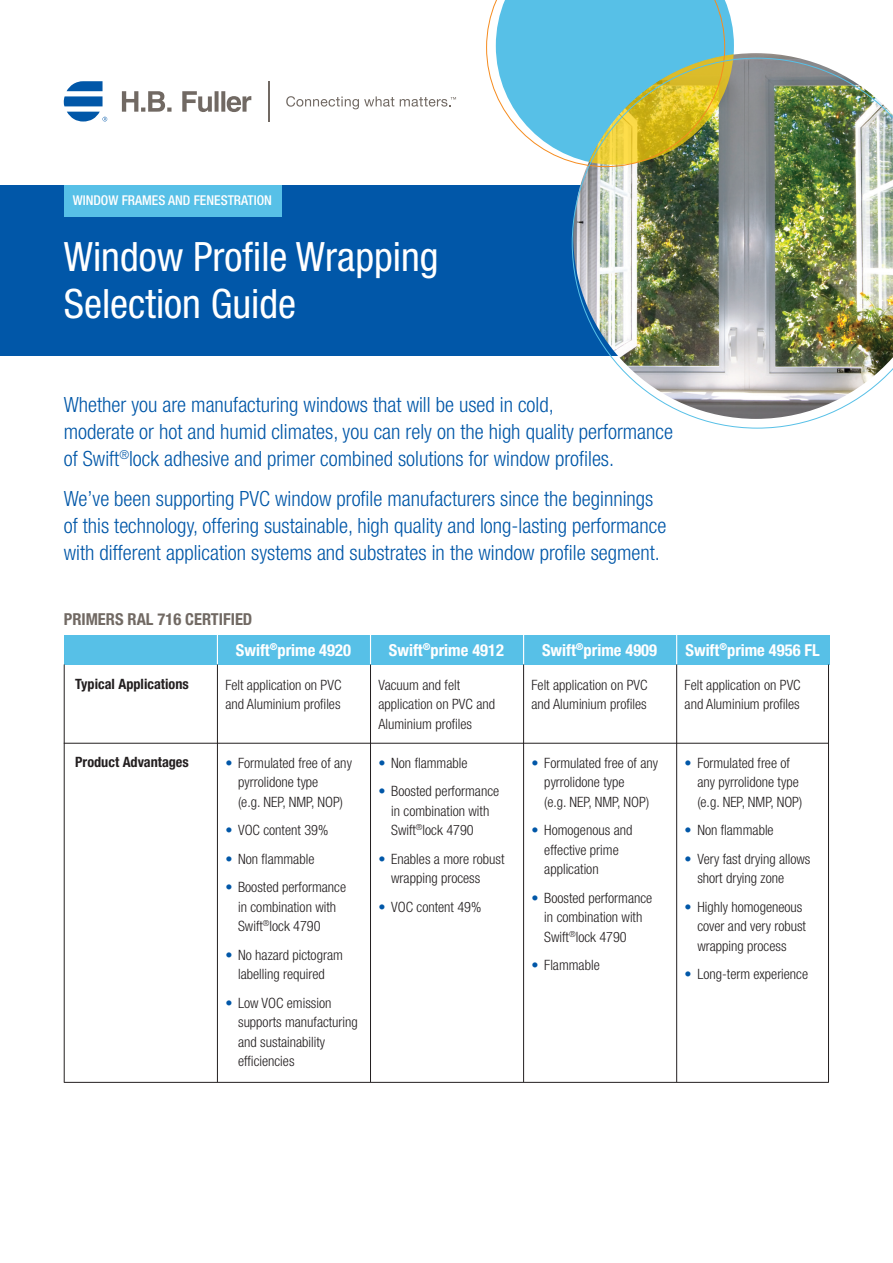
<style>
.page{position:relative;width:893px;height:1263px;background:#fff}
.page>*{position:absolute;margin:0;border:0;box-sizing:border-box;transform-origin:0 0}
.t1{font:condensed 40.5px/46.5px "Helvetica Neue";color:#fff}
.t2{font:300 condensed 21px/27px "Helvetica Neue";color:#0157a8}
.t3{font:700 condensed 16.5px "Helvetica Neue";color:#fff}
.t4{font:700 condensed 16.5px "Helvetica Neue";color:#716963}
.t5{font:300 condensed 14.25px/19.5px "Helvetica Neue";color:#231f20}
.t6{font:700 condensed 14.25px "Helvetica Neue";color:#231f20}
.t7{font:500 condensed 13.5px "Helvetica Neue";color:#fff}
.s1{color:#0157a8}
</style>
<div class="page">
<div style="left:0;top:185px;width:651px;height:170px;background:#0157a8"></div>
<div style="left:64px;top:185px;width:218px;height:32px;background:#57c0e7"></div>
<svg style="left:486px;top:0;width:248px;height:163px"></svg>
<img style="left:572px;top:58px;width:321px;height:370px">
<div style="left:64px;top:635px;width:765px;height:29px;background:#57c0e7"></div>
<svg style="left:217px;top:635px;width:1px;height:29px"></svg>
<svg style="left:370px;top:635px;width:1px;height:29px"></svg>
<svg style="left:523px;top:635px;width:1px;height:29px"></svg>
<svg style="left:676px;top:635px;width:1px;height:29px"></svg>
<hr style="left:217px;top:664px;width:1px;height:418px;background:#231f20">
<hr style="left:370px;top:664px;width:1px;height:418px;background:#231f20">
<hr style="left:523px;top:664px;width:1px;height:418px;background:#231f20">
<hr style="left:676px;top:664px;width:1px;height:418px;background:#231f20">
<hr style="left:64px;top:664px;width:1px;height:418px;background:#231f20">
<hr style="left:828px;top:664px;width:1px;height:418px;background:#231f20">
<hr style="left:64px;top:743px;width:765px;height:1px;background:#231f20">
<hr style="left:64px;top:1082px;width:765px;height:1px;background:#231f20">
<svg style="left:122px;top:91px;width:129px;height:21px"></svg>
<svg style="left:286px;top:96px;width:108px;height:13px"></svg>
<svg style="left:400px;top:97px;width:56px;height:10px"></svg>
<hr style="left:268px;top:81px;width:2px;height:41px;background:#716963">
<svg style="left:64px;top:81px;width:43px;height:41px"></svg>
<p class="t7" style="left:73px;top:192px;width:201px">WINDOW FRAMES AND FENESTRATION</p>
<h1 class="t1" style="left:64px;top:233px;width:376px">Window Profile Wrapping<br>Selection Guide</h1>
<h2 class="t2" style="left:64px;top:391px;width:611px">Whether you are manufacturing windows that will be used in cold,<br>moderate or hot and humid climates, you can rely on the high quality performance of Swift<sup>®</sup>lock adhesive and primer combined solutions for window profiles.</h2>
<p class="t2" style="left:64px;top:485px;width:604px">We’ve been supporting PVC window profile manufacturers since the beginnings of this technology, offering sustainable, high quality and long-lasting performance with different application systems and substrates in the window profile segment.</p>
<p class="t4" style="left:64px;top:609px;width:190px">PRIMERS RAL 716 CERTIFIED</p>
<p class="t6" style="left:75px;top:676px;width:115px">Typical Applications</p>
<p class="t6" style="left:75px;top:754px;width:115px">Product Advantages</p>
<p class="t3" style="left:236px;top:640px;width:117px">Swift<sup>®</sup>prime 4920</p>
<p class="t3" style="left:389px;top:640px;width:117px">Swift<sup>®</sup>prime 4912</p>
<p class="t3" style="left:542px;top:640px;width:117px">Swift<sup>®</sup>prime 4909</p>
<p class="t3" style="left:685px;top:640px;width:136px">Swift<sup>®</sup>prime 4956 FL</p>
<p class="t5" style="left:225px;top:675px;width:118px">Felt application on PVC and Aluminium profiles</p>
<p class="t5" style="left:238px;top:753px;width:115px;text-indent:-13px"><span class="s1">•</span> Formulated free of any pyrrolidone type<br>(e.g. NEP, NMP, NOP)</p>
<p class="t5" style="left:225px;top:820px;width:104px"><span class="s1">•</span> VOC content 39%</p>
<p class="t5" style="left:225px;top:849px;width:91px"><span class="s1">•</span> Non flammable</p>
<p class="t5" style="left:238px;top:877px;width:109px;text-indent:-13px"><span class="s1">•</span> Boosted performance in combination with<br>Swift<sup>®</sup>lock 4790</p>
<p class="t5" style="left:225px;top:945px;width:119px;text-align:center"><span class="s1">•</span> No hazard pictogram labelling required</p>
<p class="t5" style="left:238px;top:993px;width:121px;text-indent:-13px"><span class="s1">•</span> Low VOC emission supports manufacturing and sustainability efficiencies</p>
<p class="t5" style="left:378px;top:675px;width:118px">Vacuum and felt application on PVC and<br>Aluminium profiles</p>
<p class="t5" style="left:378px;top:753px;width:91px"><span class="s1">•</span> Non flammable</p>
<p class="t5" style="left:391px;top:781px;width:109px;text-indent:-13px"><span class="s1">•</span> Boosted performance in combination with<br>Swift<sup>®</sup>lock 4790</p>
<p class="t5" style="left:391px;top:849px;width:115px;text-indent:-13px"><span class="s1">•</span> Enables a more robust wrapping process</p>
<p class="t5" style="left:378px;top:897px;width:104px"><span class="s1">•</span> VOC content 49%</p>
<p class="t5" style="left:531px;top:675px;width:118px">Felt application on PVC and Aluminium profiles</p>
<p class="t5" style="left:544px;top:753px;width:115px;text-indent:-13px"><span class="s1">•</span> Formulated free of any pyrrolidone type<br>(e.g. NEP, NMP, NOP)</p>
<p class="t5" style="left:544px;top:820px;width:90px;text-indent:-13px"><span class="s1">•</span> Homogenous and effective prime application</p>
<p class="t5" style="left:544px;top:888px;width:109px;text-indent:-13px"><span class="s1">•</span> Boosted performance in combination with<br>Swift<sup>®</sup>lock 4790</p>
<p class="t5" style="left:531px;top:955px;width:70px"><span class="s1">•</span> Flammable</p>
<p class="t5" style="left:685px;top:675px;width:118px">Felt application on PVC and Aluminium profiles</p>
<p class="t5" style="left:697px;top:753px;width:106px;text-indent:-13px"><span class="s1">•</span> Formulated free of any pyrrolidone type (e.g. NEP, NMP, NOP)</p>
<p class="t5" style="left:685px;top:820px;width:91px"><span class="s1">•</span> Non flammable</p>
<p class="t5" style="left:697px;top:849px;width:115px;text-indent:-13px"><span class="s1">•</span> Very fast drying allows short drying zone</p>
<p class="t5" style="left:697px;top:897px;width:110px;text-indent:-13px"><span class="s1">•</span> Highly homogeneous cover and very robust wrapping process</p>
<p class="t5" style="left:685px;top:964px;width:125px"><span class="s1">•</span> Long-term experience</p>
</div>
